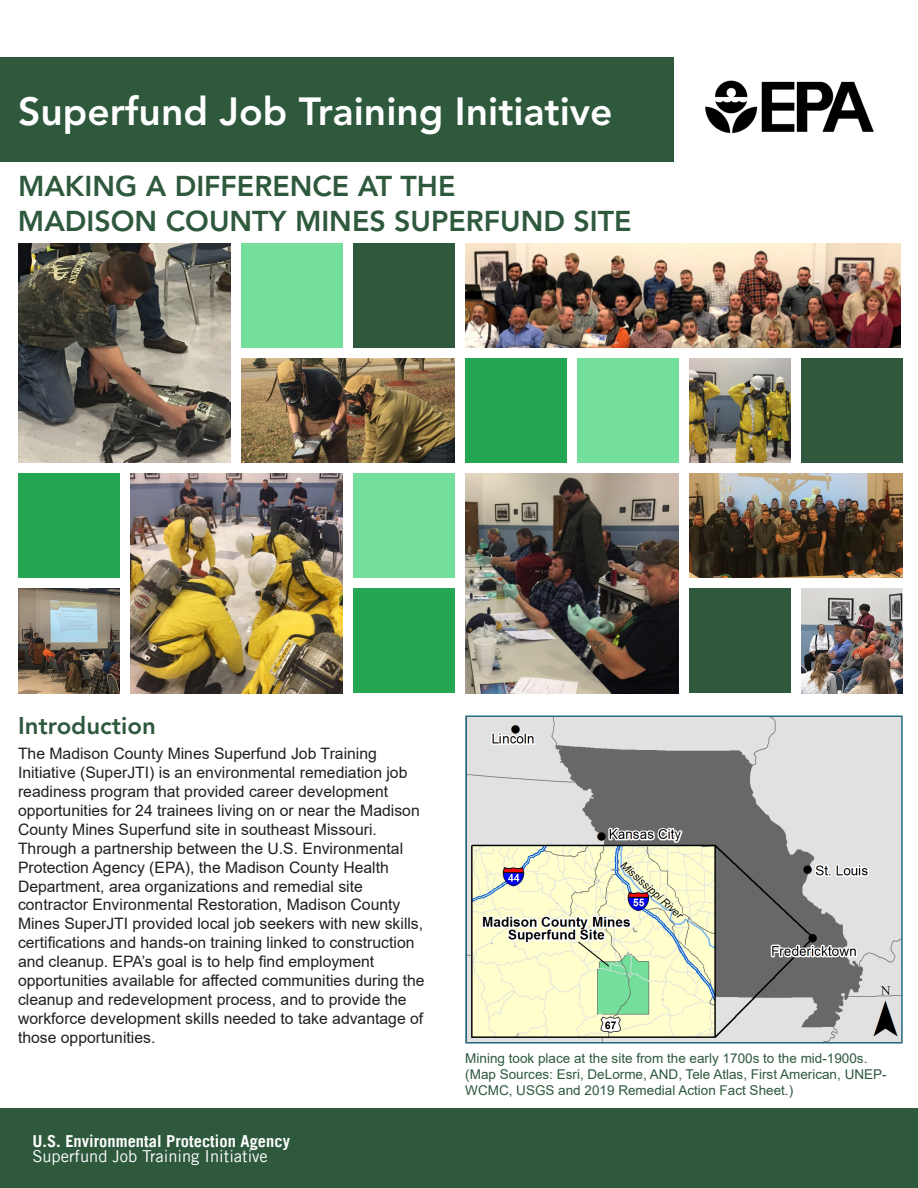
<style>
.page{position:relative;width:918px;height:1188px;background:#fff}
.page>*{position:absolute;margin:0;border:0;box-sizing:border-box;transform-origin:0 0}
.t1{font:800 39px "Avenir LT Std";color:#fff}
.t2{font:800 28.5px/34.2px "Avenir LT Std";color:#2e593d}
.Paragraph_Style_1{font:800 24px "Avenir LT Std";color:#2e593d}
.t3{font:700 16.5px "Trade Gothic LT";color:#fff}
.t4{font:16.5px "Trade Gothic LT";color:#fff}
.Paragraph_Style_1-2{font:15.75px/18.9px "Arial";color:#231f20}
.t5{font:13.5px/16.2px "Arial";color:#2e593d}
</style>
<div class="page">
<div style="left:0;top:1109px;width:918px;height:79px;background:#2e593d"></div>
<div style="left:0;top:58px;width:673px;height:104px;background:#2e593d"></div>
<img style="left:705px;top:80px;width:169px;height:54px">
<img style="left:18px;top:243px;width:212px;height:220px">
<img style="left:241px;top:358px;width:213px;height:105px">
<img style="left:465px;top:243px;width:436px;height:104px">
<img style="left:689px;top:358px;width:102px;height:105px">
<img style="left:18px;top:589px;width:101px;height:104px">
<img style="left:130px;top:473px;width:212px;height:220px">
<div style="left:353px;top:243px;width:101px;height:104px;background:#2e593d"></div>
<div style="left:241px;top:243px;width:101px;height:104px;background:#74df9a"></div>
<div style="left:465px;top:358px;width:102px;height:105px;background:#24a652"></div>
<div style="left:689px;top:589px;width:102px;height:104px;background:#2e593d"></div>
<div style="left:18px;top:473px;width:101px;height:105px;background:#24a652"></div>
<div style="left:353px;top:473px;width:101px;height:105px;background:#74df9a"></div>
<div style="left:353px;top:589px;width:101px;height:104px;background:#24a652"></div>
<div style="left:801px;top:358px;width:102px;height:105px;background:#2e593d"></div>
<div style="left:577px;top:358px;width:102px;height:105px;background:#74df9a"></div>
<img style="left:465px;top:473px;width:214px;height:220px">
<img style="left:689px;top:473px;width:214px;height:105px">
<img style="left:801px;top:589px;width:102px;height:104px">
<img style="left:468px;top:719px;width:432px;height:322px">
<div style="left:465px;top:716px;width:438px;height:328px;border:2px solid #266c7f"></div>
<p class="t1" style="left:18px;top:88px;width:596px">Superfund Job Training Initiative</p>
<p class="t2" style="left:18px;top:170px;width:615px">MAKING A DIFFERENCE AT THE<br>MADISON COUNTY MINES SUPERFUND SITE</p>
<p class="Paragraph_Style_1" style="left:18px;top:711px;width:139px">Introduction</p>
<p class="Paragraph_Style_1-2" style="left:18px;top:744px;width:408px">The Madison County Mines Superfund Job Training Initiative (SuperJTI) is an environmental remediation job readiness program that provided career development opportunities for 24 trainees living on or near the Madison County Mines Superfund site in southeast Missouri.<br>Through a partnership between the U.S. Environmental Protection Agency (EPA), the Madison County Health Department, area organizations and remedial site contractor Environmental Restoration, Madison County Mines SuperJTI provided local job seekers with new skills, certifications and hands-on training linked to construction and cleanup. EPA’s goal is to help find employment opportunities available for affected communities during the cleanup and redevelopment process, and to provide the workforce development skills needed to take advantage of those opportunities.</p>
<p class="t3" style="left:32px;top:1131px;width:259px">U.S. Environmental Protection Agency</p>
<p class="t4" style="left:32px;top:1146px;width:237px">Superfund Job Training Initiative</p>
<p class="t5" style="left:465px;top:1050px;width:423px">Mining took place at the site from the early 1700s to the mid-1900s. (Map Sources: Esri, DeLorme, AND, Tele Atlas, First American, UNEP-<br>WCMC, USGS and 2019 Remedial Action Fact Sheet.)</p>
</div>
